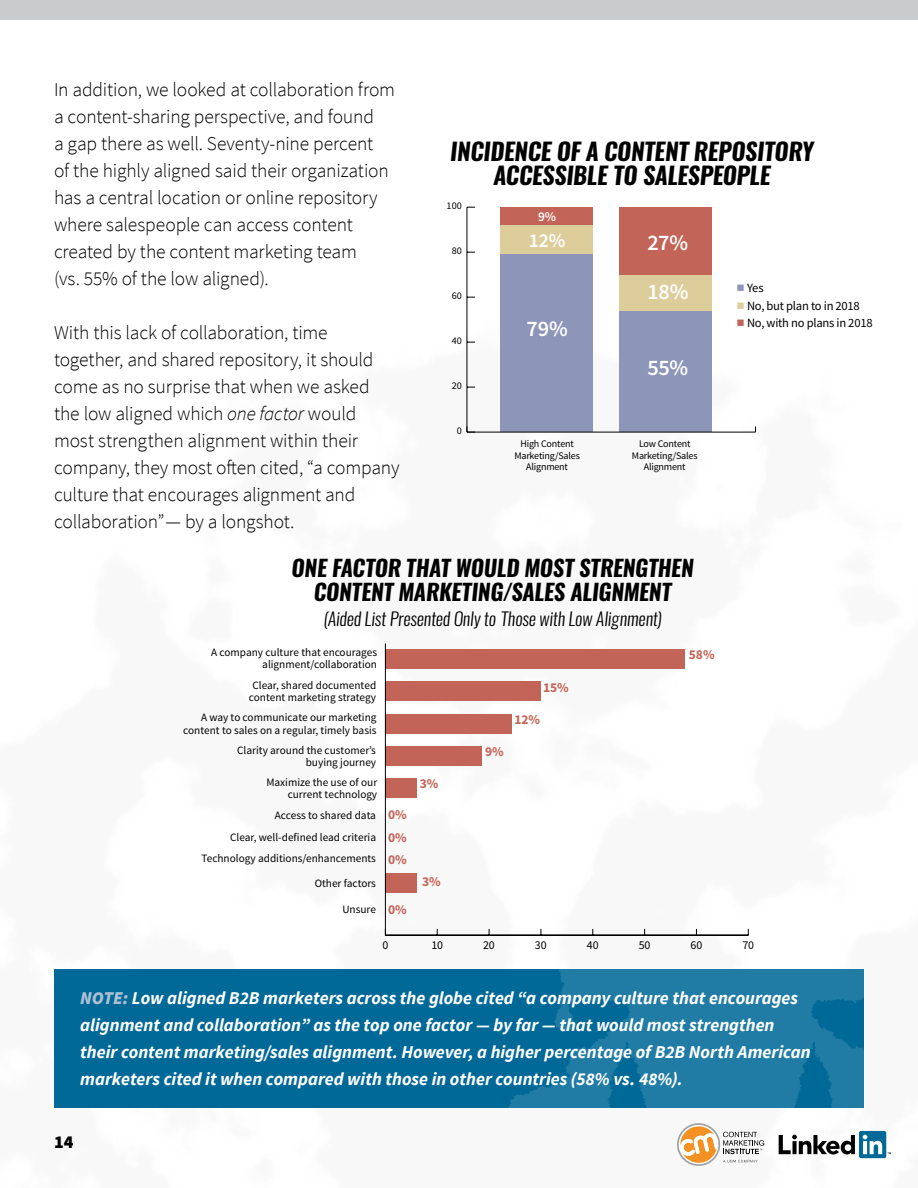
<style>
.page{position:relative;width:918px;height:1188px;background:#fff}
.page>*{position:absolute;margin:0;border:0;box-sizing:border-box;transform-origin:0 0}
.t1{font:italic 700 24px/24px "Oswald";letter-spacing:-.01em;color:#000;text-align:center}
.t2{font:italic 700 22.5px/24px "Oswald";letter-spacing:-.01em;color:#000;text-align:center}
.t3{font:600 22.2px/48.8px "Source Sans Pro";letter-spacing:-.015em;color:#fff}
.t4{font:600 19.65px "Source Sans Pro";color:#fff}
.t5{font:300 19.5px/27px "Source Sans Pro";letter-spacing:-.01em;color:#000}
.t6{font:italic 700 18px/27px "Source Sans Pro";color:#fff}
.t7{font:italic 300 18px "Oswald";letter-spacing:-.01em;color:#000}
.t8{font:900 18px "Source Sans Pro";color:#000}
.t9{font:700 13.5px/23.4px "Source Sans Pro";color:#c26558}
.t10{font:600 13.35px "Source Sans Pro";color:#fff}
.t11{font:12.6px/17.7px "Source Sans Pro";letter-spacing:-.02em;color:#000}
.t12{font:12px "Source Sans Pro";color:#000}
.t13{font:11.25px/12.3px "Source Sans Pro";color:#000;text-align:right}
.t14{font:10.2px "Source Sans Pro";color:#000}
.t15{font:10.05px/11.4px "Source Sans Pro";letter-spacing:-.02em;color:#000;text-align:center}
.s1{font-style:italic}
.s2{font-family:"Universal Std Newswith Comm Pi";color:#8d95b9}
.s3{font-family:"Universal Std Newswith Comm Pi";color:#dccd9b}
.s4{font-family:"Universal Std Newswith Comm Pi";color:#c26558}
.s5{font-weight:900;color:#adc0d5}
</style>
<div class="page">
<svg style="left:779px;top:1135px;width:76px;height:19px"></svg>
<div style="left:859px;top:1131px;width:27px;height:27px;background:#006998;border-radius:2px"></div>
<svg style="left:863px;top:1135px;width:28px;height:19px"></svg>
<svg style="left:677px;top:1123px;width:87px;height:43px"></svg>
<div style="left:0;top:0;width:918px;height:19px;background:#c9cbcd"></div>
<div style="left:619px;top:254px;width:92px;height:178px;background:#8d95b9"></div>
<div style="left:619px;top:274px;width:92px;height:37px;background:#dccd9b"></div>
<div style="left:500px;top:207px;width:92px;height:29px;background:#c26558"></div>
<div style="left:500px;top:226px;width:92px;height:29px;background:#dccd9b"></div>
<div style="left:500px;top:254px;width:92px;height:178px;background:#8d95b9"></div>
<div style="left:619px;top:207px;width:92px;height:67px;background:#c26558"></div>
<hr style="left:467px;top:207px;width:1px;height:225px;background:#000">
<svg style="left:467px;top:426px;width:8px;height:6px"></svg>
<hr style="left:467px;top:432px;width:288px;height:1px;background:#000">
<hr style="left:385px;top:935px;width:363px;height:1px;background:#000">
<div style="left:385px;top:649px;width:300px;height:20px;background:#c26558"></div>
<div style="left:385px;top:873px;width:32px;height:19px;background:#c26558"></div>
<div style="left:385px;top:682px;width:156px;height:19px;background:#c26558"></div>
<div style="left:385px;top:714px;width:127px;height:19px;background:#c26558"></div>
<div style="left:385px;top:746px;width:97px;height:19px;background:#c26558"></div>
<div style="left:385px;top:779px;width:32px;height:19px;background:#c26558"></div>
<hr style="left:385px;top:643px;width:1px;height:292px;background:#000">
<div style="left:54px;top:969px;width:810px;height:138px;background:#006998"></div>
<svg style="left:509px;top:969px;width:355px;height:138px;fill:#217ca5"></svg>
<p class="t5" style="left:54px;top:76px;width:343px">In addition, we looked at collaboration from a content-sharing perspective, and found<br>a gap there as well. Seventy-nine percent<br>of the highly aligned said their organization has a central location or online repository where salespeople can access content created by the content marketing team<br>(vs. 55% of the low aligned).</p>
<p class="t5" style="left:54px;top:319px;width:347px">With this lack of collaboration, time together, and shared repository, it should come as no surprise that when we asked the low aligned which <span class="s1">one factor</span> would most strengthen alignment within their company, they most often cited, “a company culture that encourages alignment and collaboration”— by a longshot.</p>
<p class="t1" style="left:450px;top:140px;width:365px">INCIDENCE OF A CONTENT REPOSITORY<br>ACCESSIBLE TO SALESPEOPLE</p>
<p class="t14" style="left:447px;top:199px;width:17px">100</p>
<p class="t14" style="left:452px;top:244px;width:12px">80</p>
<p class="t14" style="left:452px;top:289px;width:12px">60</p>
<p class="t14" style="left:452px;top:334px;width:12px">40</p>
<p class="t14" style="left:452px;top:379px;width:12px">20</p>
<p class="t14" style="left:457px;top:424px;width:7px">0</p>
<p class="t10" style="left:538px;top:208px;width:20px">9%</p>
<p class="t4" style="left:529px;top:228px;width:38px">12%</p>
<p class="t3" style="left:527px;top:305px;width:43px">79%</p>
<p class="t3" style="left:647px;top:219px;width:42px">27%<br>18%</p>
<p class="t3" style="left:647px;top:344px;width:42px">55%</p>
<p class="t15" style="left:514px;top:439px;width:67px">High Content<br>Marketing/Sales<br>Alignment</p>
<p class="t15" style="left:632px;top:439px;width:67px">Low Content<br>Marketing/Sales<br>Alignment</p>
<p class="t11" style="left:737px;top:279px;width:137px"><span class="s2">◾</span> Yes<br><span class="s3">◾</span> No, but plan to in 2018<br><span class="s4">◾</span> No, with no plans in 2018</p>
<p class="t2" style="left:292px;top:557px;width:404px">ONE FACTOR THAT WOULD MOST STRENGTHEN<br>CONTENT MARKETING/SALES ALIGNMENT</p>
<p class="t7" style="left:323px;top:607px;width:340px">(Aided List Presented Only to Those with Low Alignment)</p>
<p class="t13" style="left:211px;top:646px;width:167px">A company culture that encourages alignment/collaboration</p>
<p class="t13" style="left:249px;top:679px;width:129px;text-align:center">Clear, shared documented content marketing strategy</p>
<p class="t13" style="left:183px;top:712px;width:195px">A way to communicate our marketing content to sales on a regular, timely basis</p>
<p class="t13" style="left:237px;top:744px;width:140px">Clarity around the customer’s buying journey</p>
<p class="t13" style="left:266px;top:776px;width:112px">Maximize the use of our current technology</p>
<p class="t13" style="left:202px;top:805px;width:176px;line-height:21.8px">Access to shared data<br>Clear, well-defined lead criteria<br>Technology additions/enhancements</p>
<p class="t13" style="left:315px;top:877px;width:63px">Other factors</p>
<p class="t13" style="left:342px;top:903px;width:35px">Unsure</p>
<p class="t9" style="left:388px;top:803px;width:20px">0%<br>0%</p>
<p class="t9" style="left:388px;top:849px;width:20px">0%</p>
<p class="t9" style="left:388px;top:898px;width:20px">0%</p>
<p class="t9" style="left:420px;top:773px;width:20px">3%</p>
<p class="t9" style="left:422px;top:871px;width:20px">3%</p>
<p class="t9" style="left:485px;top:741px;width:20px">9%</p>
<p class="t9" style="left:543px;top:676px;width:27px">15%</p>
<p class="t9" style="left:514px;top:708px;width:27px">12%</p>
<p class="t9" style="left:689px;top:643px;width:27px">58%</p>
<p class="t12" style="left:382px;top:938px;width:7px">0</p>
<p class="t12" style="left:431px;top:938px;width:13px">10</p>
<p class="t12" style="left:483px;top:938px;width:13px">20</p>
<p class="t12" style="left:535px;top:938px;width:13px">30</p>
<p class="t12" style="left:587px;top:938px;width:14px">40</p>
<p class="t12" style="left:639px;top:938px;width:13px">50</p>
<p class="t12" style="left:690px;top:938px;width:13px">60</p>
<p class="t12" style="left:743px;top:938px;width:13px">70</p>
<p class="t6" style="left:80px;top:985px;width:732px"><span class="s5">NOTE:</span> Low aligned B2B marketers across the globe cited “a company culture that encourages alignment and collaboration” as the top one factor — by far — that would most strengthen their content marketing/sales alignment. However, a higher percentage of B2B North American marketers cited it when compared with those in other countries (58% vs. 48%).</p>
<p class="t8" style="left:54px;top:1130px;width:21px">14</p>
</div>
